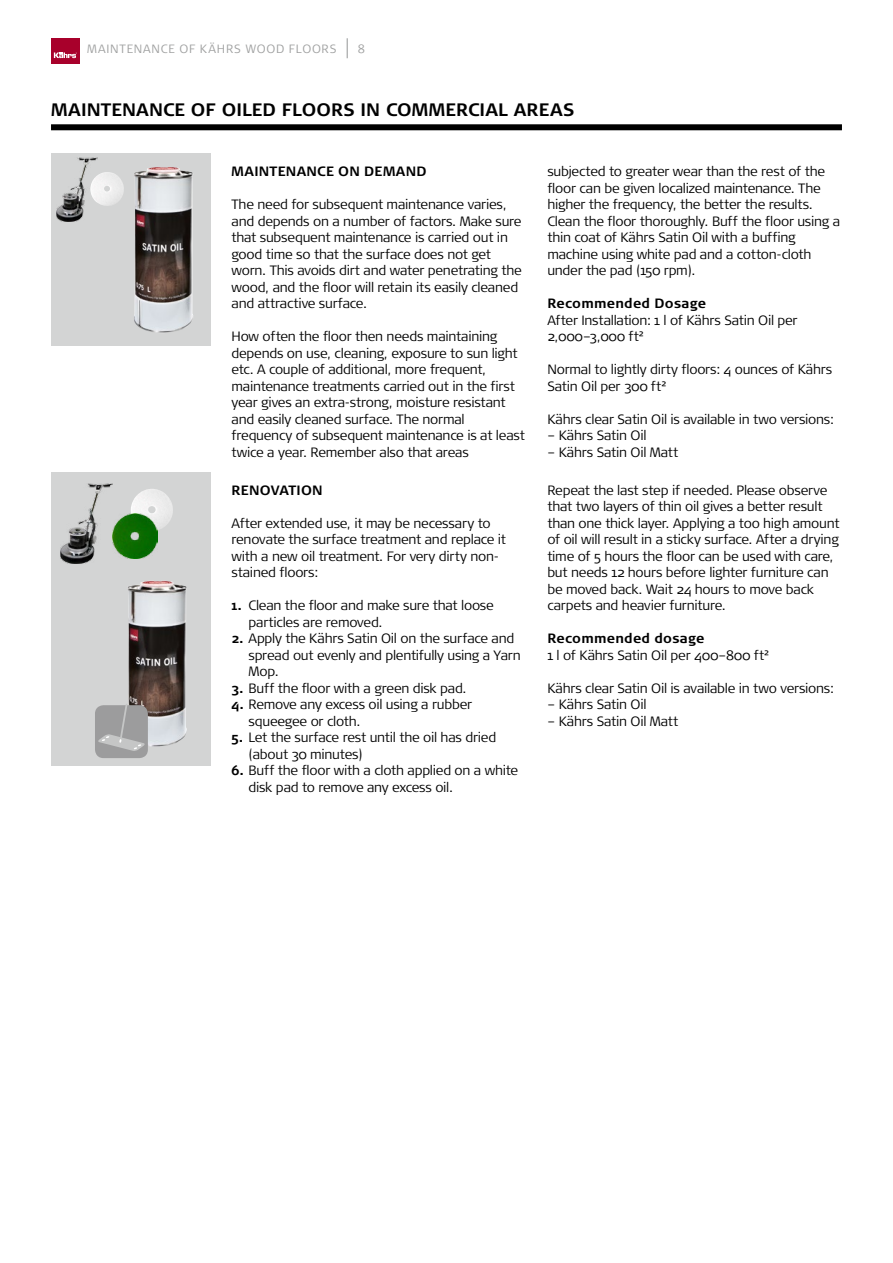
<style>
.page{position:relative;width:893px;height:1263px;background:#fff}
.page>*{position:absolute;margin:0;border:0;box-sizing:border-box;transform-origin:0 0}
.t1{font:700 18px "Signa Pro";letter-spacing:.005em;color:#000}
.t2{font:300 13.5px/16.5px "Signa Pro";letter-spacing:-.02em;color:#000}
.t3{font:700 13.5px "Signa Pro";letter-spacing:.015em;color:#000}
.t4{font:300 12px "Signa Pro";letter-spacing:.065em;color:#a0a1a1}
.s1{font-weight:700}
</style>
<div class="page">
<div style="left:51px;top:38px;width:29px;height:25px;background:#a8002b"></div>
<svg style="left:54px;top:52px;width:23px;height:6px"></svg>
<div style="left:51px;top:472px;width:159px;height:293px;background:#d3d4d4"></div>
<img style="left:128px;top:581px;width:59px;height:166px">
<div style="left:95px;top:705px;width:53px;height:53px;background:#9c9c9d;border-radius:9px"></div>
<svg style="left:98px;top:702px;width:47px;height:49px"></svg>
<img style="left:131px;top:489px;width:42px;height:42px">
<img style="left:61px;top:483px;width:51px;height:81px">
<img style="left:112px;top:514px;width:45px;height:45px">
<div style="left:51px;top:153px;width:159px;height:193px;background:#d3d4d4"></div>
<img style="left:97px;top:172px;width:27px;height:34px">
<img style="left:56px;top:157px;width:41px;height:65px">
<img style="left:134px;top:167px;width:59px;height:166px">
<svg style="left:347px;top:38px;width:1px;height:20px"></svg>
<div style="left:51px;top:124px;width:791px;height:6px;background:#000"></div>
<p class="t4" style="left:87px;top:42px;width:251px">MAINTENANCE OF KÄHRS WOOD FLOORS</p>
<p class="t4" style="left:358px;top:42px;width:9px">8</p>
<h1 class="t1" style="left:51px;top:99px;width:525px">MAINTENANCE OF OILED FLOORS IN COMMERCIAL AREAS</h1>
<p class="t3" style="left:231px;top:163px;width:197px">MAINTENANCE ON DEMAND</p>
<p class="t2" style="left:231px;top:196px;width:292px">The need for subsequent maintenance varies, and depends on a number of factors. Make sure that subsequent maintenance is carried out in good time so that the surface does not get worn. This avoids dirt and water penetrating the wood, and the floor will retain its easily cleaned and attractive surface.</p>
<p class="t2" style="left:231px;top:328px;width:295px">How often the floor then needs maintaining depends on use, cleaning, exposure to sun light etc. A couple of additional, more frequent, maintenance treatments carried out in the first year gives an extra-strong, moisture resistant and easily cleaned surface. The normal frequency of subsequent maintenance is at least twice a year. Remember also that areas</p>
<p class="t3" style="left:231px;top:482px;width:93px">RENOVATION</p>
<p class="t2" style="left:231px;top:515px;width:276px">After extended use, it may be necessary to renovate the surface treatment and replace it with a new oil treatment. For very dirty non&shy;stained floors:</p>
<p class="t2" style="left:249px;top:597px;width:247px;text-indent:-17px"><span class="s1">1.</span> Clean the floor and make sure that loose particles are removed.</p>
<p class="t2" style="left:249px;top:630px;width:274px;text-indent:-17px"><span class="s1">2.</span> Apply the Kährs Satin Oil on the surface and spread out evenly and plentifully using a Yarn<br>Mop.</p>
<p class="t2" style="left:231px;top:680px;width:237px"><span class="s1">3.</span> Buff the floor with a green disk pad.</p>
<p class="t2" style="left:249px;top:696px;width:225px;text-indent:-17px"><span class="s1">4.</span> Remove any excess oil using a rubber squeegee or cloth.</p>
<p class="t2" style="left:249px;top:729px;width:249px;text-indent:-17px"><span class="s1">5.</span> Let the surface rest until the oil has dried (about 30 minutes)</p>
<p class="t2" style="left:248px;top:762px;width:271px;text-indent:-17px"><span class="s1">6.</span> Buff the floor with a cloth applied on a white disk pad to remove any excess oil.</p>
<p class="t2" style="left:547px;top:163px;width:294px">subjected to greater wear than the rest of the floor can be given localized maintenance. The higher the frequency, the better the results.<br>Clean the floor thoroughly. Buff the floor using a thin coat of Kährs Satin Oil with a buffing machine using white pad and a cotton-cloth under the pad (150 rpm).</p>
<p class="t3" style="left:547px;top:295px;width:160px">Recommended Dosage</p>
<p class="t2" style="left:547px;top:311px;width:252px">After Installation: 1 l of Kährs Satin Oil per<br>2,000–3,000 ft²</p>
<p class="t2" style="left:547px;top:361px;width:286px">Normal to lightly dirty floors: 4 ounces of Kährs<br>Satin Oil per 300 ft²</p>
<p class="t2" style="left:547px;top:410px;width:288px">Kährs clear Satin Oil is available in two versions:</p>
<p class="t2" style="left:547px;top:427px;width:101px">– Kährs Satin Oil</p>
<p class="t2" style="left:547px;top:443px;width:133px">– Kährs Satin Oil Matt</p>
<p class="t2" style="left:547px;top:482px;width:294px">Repeat the last step if needed. Please observe that two layers of thin oil gives a better result than one thick layer. Applying a too high amount of oil will result in a sticky surface. After a drying time of 5 hours the floor can be used with care, but needs 12 hours before lighter furniture can be moved back. Wait 24 hours to move back carpets and heavier furniture.</p>
<p class="t3" style="left:547px;top:630px;width:159px">Recommended dosage</p>
<p class="t2" style="left:547px;top:647px;width:224px">1 l of Kährs Satin Oil per 400–800 ft²</p>
<p class="t2" style="left:547px;top:680px;width:288px">Kährs clear Satin Oil is available in two versions:</p>
<p class="t2" style="left:547px;top:696px;width:101px">– Kährs Satin Oil</p>
<p class="t2" style="left:547px;top:713px;width:133px">– Kährs Satin Oil Matt</p>
</div>
